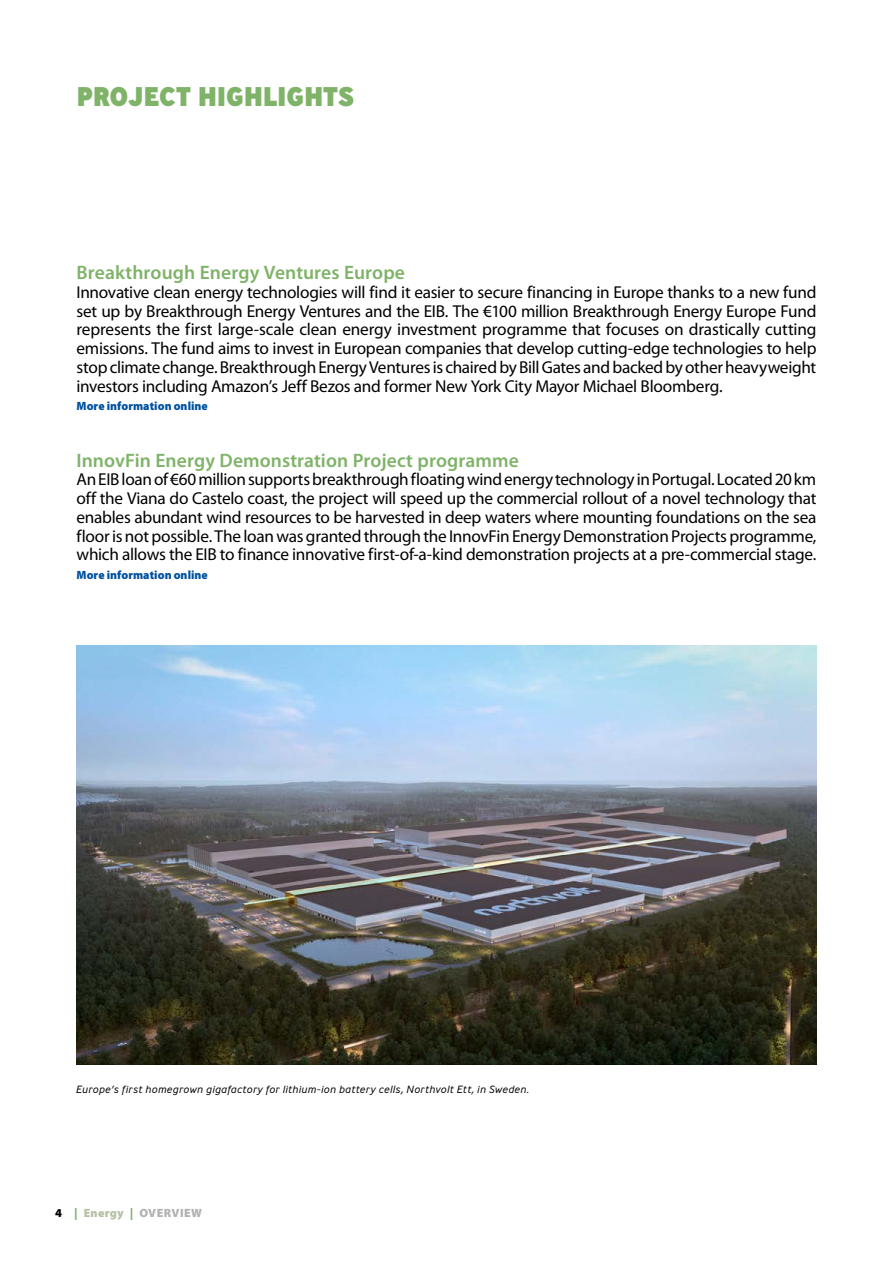
<style>
.page{position:relative;width:893px;height:1263px;background:#fff}
.page>*{position:absolute;margin:0;border:0;box-sizing:border-box;transform-origin:0 0}
.t1{font:800 27px "Ministry";letter-spacing:-.01em;color:#7fb368}
.t2{font:600 19.5px "Myriad Pro";letter-spacing:.005em;color:#7fb368}
.t3{font:17.25px/18.8px "Myriad Pro";letter-spacing:-.015em;color:#000;text-align:justify}
.t4{font:900 12px "Myriad Pro";letter-spacing:.005em;color:#0051a0}
.t5{font:900 12px "Myriad Pro";letter-spacing:.02em;color:#b3b2b2}
.t6{font:italic 300 10.5px "Ministry";letter-spacing:.025em;color:#000}
.s1{color:#000}
.s2{color:#7fb368}
.s3{color:#b4c1a5}
</style>
<div class="page">
<img style="left:77px;top:645px;width:739px;height:419px">
<h1 class="t1" style="left:77px;top:78px;width:280px">PROJECT HIGHLIGHTS</h1>
<p class="t2" style="left:77px;top:262px;width:330px">Breakthrough Energy Ventures Europe</p>
<p class="t3" style="left:77px;top:283px;width:741px">Innovative clean energy technologies will find it easier to secure financing in Europe thanks to a new fund set up by Breakthrough Energy Ventures and the EIB. The €100 million Breakthrough Energy Europe Fund represents the first large-scale clean energy investment programme that focuses on drastically cutting emissions. The fund aims to invest in European companies that develop cutting-edge technologies to help stop climate change. Breakthrough Energy Ventures is chaired by Bill Gates and backed by other heavyweight investors including Amazon’s Jeff Bezos and former New York City Mayor Michael Bloomberg.</p>
<p class="t4" style="left:77px;top:399px;width:133px">More information online</p>
<p class="t2" style="left:77px;top:449px;width:444px">InnovFin Energy Demonstration Project programme</p>
<p class="t3" style="left:77px;top:470px;width:741px">An EIB loan of €60 million supports breakthrough floating wind energy technology in Portugal. Located 20km off the Viana do Castelo coast, the project will speed up the commercial rollout of a novel technology that enables abundant wind resources to be harvested in deep waters where mounting foundations on the sea floor is not possible. The loan was granted through the InnovFin Energy Demonstration Projects programme, which allows the EIB to finance innovative first-of-a-kind demonstration projects at a pre-commercial stage.</p>
<p class="t4" style="left:77px;top:568px;width:133px">More information online</p>
<p class="t6" style="left:77px;top:1083px;width:455px">Europe’s first homegrown gigafactory for lithium-ion battery cells, Northvolt Ett, in Sweden.</p>
<p class="t5" style="left:55px;top:1206px;width:148px"><span class="s1">4</span> <span class="s2">|</span> <span class="s3">Energy</span> <span class="s2">|</span> OVERVIEW</p>
</div>
